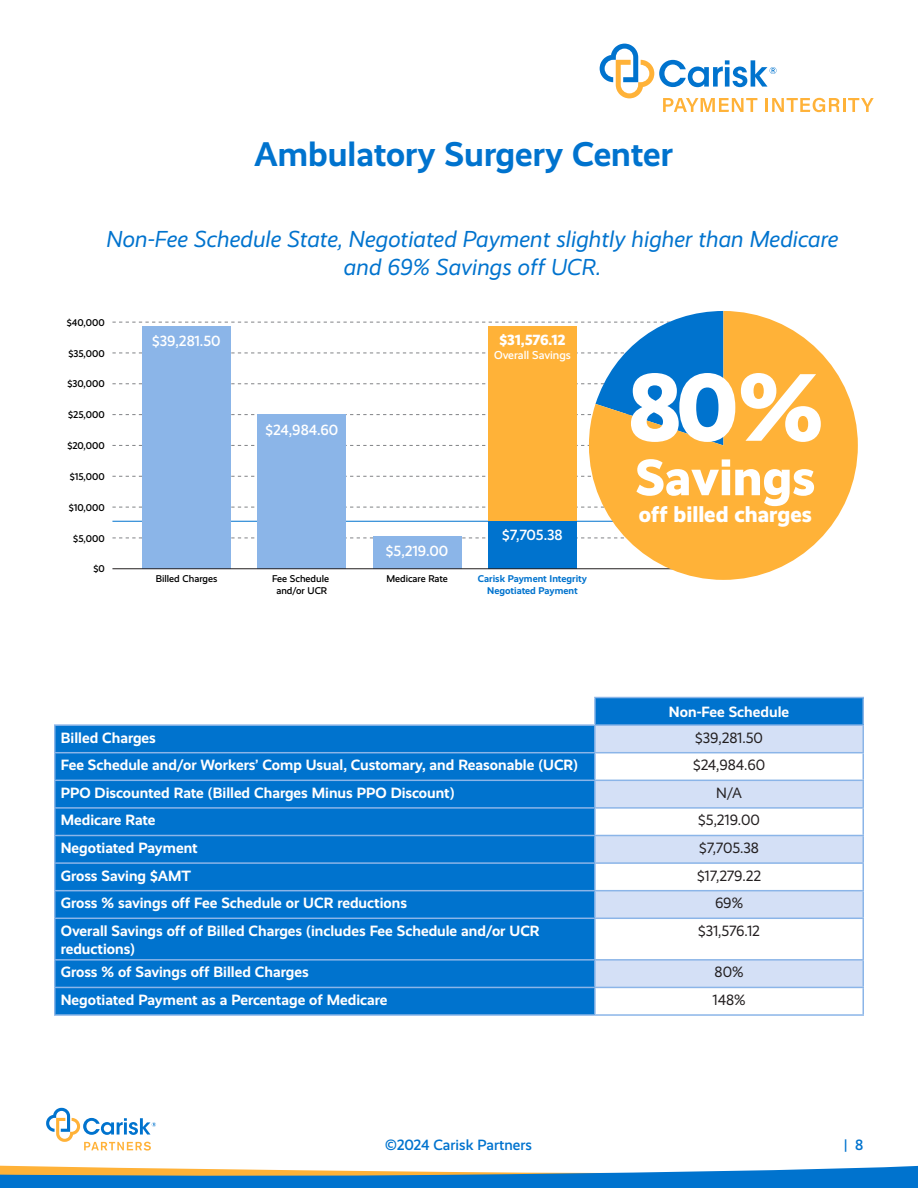
<style>
.page{position:relative;width:918px;height:1188px;background:#fff}
.page>*{position:absolute;margin:0;border:0;box-sizing:border-box;transform-origin:0 0}
.t1{font:800 96.6px "Realist";color:#fff}
.t2{font:800 51.45px "Realist";color:#fff}
.t3{font:700 34.5px "Realist";color:#0073ce}
.t4{font:italic 23.25px/27.9px "Realist";color:#0073ce;text-align:center}
.t5{font:800 22.35px "Realist";color:#fff}
.t6{font:700 15px/18px "Realist";color:#fff}
.t7{font:15px "Realist";letter-spacing:-.005em;color:#231f20}
.t8{font:500 15px "Realist";color:#0073ce}
.t9{font:500 14.85px "Realist";color:#fff}
.t10{font:800 14.85px "Realist";letter-spacing:-.015em;color:#fff}
.t11{font:500 11.55px "Realist";color:#fff}
.t12{font:500 9.9px/11.9px "Realist";color:#000;text-align:center}
.t13{font:700 9.9px/11.9px "Realist";color:#0073ce;text-align:center}
</style>
<div class="page">
<svg style="left:0;top:1165px;width:918px;height:23px"></svg>
<svg style="left:46px;top:1108px;width:110px;height:43px"></svg>
<svg style="left:600px;top:44px;width:274px;height:68px"></svg>
<div style="left:595px;top:698px;width:268px;height:27px;background:#0073ce"></div>
<div style="left:56px;top:726px;width:538px;height:288px;background:#0073ce"></div>
<svg style="left:596px;top:726px;width:266px;height:261px;fill:#d4e0f6"></svg>
<hr style="left:594px;top:697px;width:270px;height:1px;background:#8bb5e8">
<hr style="left:594px;top:698px;width:2px;height:26px;background:#8bb5e8">
<hr style="left:862px;top:698px;width:2px;height:26px;background:#8bb5e8">
<hr style="left:54px;top:724px;width:541px;height:2px;background:#8bb5e8">
<hr style="left:54px;top:726px;width:2px;height:26px;background:#8bb5e8">
<hr style="left:595px;top:724px;width:269px;height:2px;background:#8bb5e8">
<hr style="left:594px;top:726px;width:2px;height:26px;background:#8bb5e8">
<hr style="left:862px;top:726px;width:2px;height:26px;background:#8bb5e8">
<hr style="left:54px;top:752px;width:541px;height:1px;background:#8bb5e8">
<hr style="left:54px;top:753px;width:2px;height:27px;background:#8bb5e8">
<hr style="left:595px;top:752px;width:269px;height:1px;background:#8bb5e8">
<hr style="left:594px;top:753px;width:2px;height:27px;background:#8bb5e8">
<hr style="left:862px;top:753px;width:2px;height:27px;background:#8bb5e8">
<hr style="left:54px;top:780px;width:541px;height:1px;background:#8bb5e8">
<hr style="left:54px;top:781px;width:2px;height:26px;background:#8bb5e8">
<hr style="left:595px;top:780px;width:269px;height:1px;background:#8bb5e8">
<hr style="left:594px;top:781px;width:2px;height:26px;background:#8bb5e8">
<hr style="left:862px;top:781px;width:2px;height:26px;background:#8bb5e8">
<hr style="left:595px;top:807px;width:269px;height:2px;background:#8bb5e8">
<hr style="left:862px;top:809px;width:2px;height:26px;background:#8bb5e8">
<hr style="left:54px;top:836px;width:2px;height:26px;background:#8bb5e8">
<hr style="left:595px;top:835px;width:269px;height:1px;background:#8bb5e8">
<hr style="left:594px;top:836px;width:2px;height:26px;background:#8bb5e8">
<hr style="left:862px;top:836px;width:2px;height:26px;background:#8bb5e8">
<hr style="left:595px;top:862px;width:269px;height:2px;background:#8bb5e8">
<hr style="left:862px;top:864px;width:2px;height:26px;background:#8bb5e8">
<hr style="left:54px;top:891px;width:2px;height:27px;background:#8bb5e8">
<hr style="left:595px;top:890px;width:269px;height:1px;background:#8bb5e8">
<hr style="left:594px;top:891px;width:2px;height:27px;background:#8bb5e8">
<hr style="left:862px;top:891px;width:2px;height:27px;background:#8bb5e8">
<hr style="left:595px;top:918px;width:269px;height:1px;background:#8bb5e8">
<hr style="left:862px;top:919px;width:2px;height:40px;background:#8bb5e8">
<hr style="left:54px;top:961px;width:2px;height:26px;background:#8bb5e8">
<hr style="left:595px;top:959px;width:269px;height:2px;background:#8bb5e8">
<hr style="left:594px;top:961px;width:2px;height:26px;background:#8bb5e8">
<hr style="left:862px;top:961px;width:2px;height:26px;background:#8bb5e8">
<hr style="left:595px;top:987px;width:269px;height:1px;background:#8bb5e8">
<hr style="left:862px;top:988px;width:2px;height:26px;background:#8bb5e8">
<hr style="left:595px;top:1014px;width:269px;height:2px;background:#8bb5e8">
<hr style="left:54px;top:807px;width:541px;height:2px;background:#8bb5e8">
<hr style="left:54px;top:809px;width:2px;height:26px;background:#8bb5e8">
<hr style="left:594px;top:809px;width:2px;height:26px;background:#8bb5e8">
<hr style="left:54px;top:835px;width:541px;height:1px;background:#8bb5e8">
<hr style="left:54px;top:862px;width:541px;height:2px;background:#8bb5e8">
<hr style="left:54px;top:864px;width:2px;height:26px;background:#8bb5e8">
<hr style="left:594px;top:864px;width:2px;height:26px;background:#8bb5e8">
<hr style="left:54px;top:890px;width:541px;height:1px;background:#8bb5e8">
<hr style="left:54px;top:918px;width:541px;height:1px;background:#8bb5e8">
<hr style="left:54px;top:919px;width:2px;height:40px;background:#8bb5e8">
<hr style="left:594px;top:919px;width:2px;height:40px;background:#8bb5e8">
<hr style="left:54px;top:959px;width:541px;height:2px;background:#8bb5e8">
<hr style="left:54px;top:987px;width:541px;height:1px;background:#8bb5e8">
<hr style="left:54px;top:988px;width:2px;height:26px;background:#8bb5e8">
<hr style="left:594px;top:988px;width:2px;height:26px;background:#8bb5e8">
<hr style="left:54px;top:1014px;width:541px;height:2px;background:#8bb5e8">
<hr style="left:112px;top:521px;width:599px;height:1px;background:#0073ce">
<svg style="left:112px;top:538px;width:477px;height:1px"></svg>
<svg style="left:112px;top:507px;width:477px;height:1px"></svg>
<svg style="left:112px;top:476px;width:477px;height:1px"></svg>
<div style="left:488px;top:327px;width:89px;height:242px;background:#ffb238"></div>
<div style="left:488px;top:521px;width:89px;height:48px;background:#0073ce"></div>
<div style="left:373px;top:537px;width:89px;height:32px;background:#8bb5e8"></div>
<div style="left:257px;top:415px;width:89px;height:154px;background:#8bb5e8"></div>
<div style="left:142px;top:327px;width:89px;height:242px;background:#8bb5e8"></div>
<hr style="left:112px;top:568px;width:599px;height:1px;background:#231f20">
<svg style="left:112px;top:321px;width:477px;height:125px"></svg>
<svg style="left:589px;top:311px;width:269px;height:269px;fill:#ffb238"></svg>
<p class="t3" style="left:254px;top:134px;width:420px">Ambulatory Surgery Center</p>
<p class="t4" style="left:106px;top:225px;width:733px">Non-Fee Schedule State, Negotiated Payment slightly higher than Medicare and 69% Savings off UCR.</p>
<p class="t12" style="left:67px;top:317px;width:39px">$40,000</p>
<p class="t12" style="left:68px;top:347px;width:38px">$35,000</p>
<p class="t12" style="left:68px;top:378px;width:39px">$30,000</p>
<p class="t12" style="left:68px;top:409px;width:38px">$25,000</p>
<p class="t12" style="left:67px;top:440px;width:39px">$20,000</p>
<p class="t12" style="left:70px;top:471px;width:37px">$15,000</p>
<p class="t12" style="left:69px;top:502px;width:37px">$10,000</p>
<p class="t12" style="left:73px;top:532px;width:33px">$5,000</p>
<p class="t12" style="left:93px;top:563px;width:13px">$0</p>
<p class="t9" style="left:152px;top:332px;width:70px">$39,281.50</p>
<p class="t9" style="left:266px;top:421px;width:74px">$24,984.60</p>
<p class="t10" style="left:499px;top:331px;width:68px">$31,576.12</p>
<p class="t11" style="left:494px;top:348px;width:78px">Overall Savings</p>
<p class="t9" style="left:386px;top:542px;width:64px">$5,219.00</p>
<p class="t9" style="left:502px;top:527px;width:62px">$7,705.38</p>
<p class="t12" style="left:156px;top:573px;width:63px">Billed Charges</p>
<p class="t12" style="left:272px;top:573px;width:59px">Fee Schedule and/or UCR</p>
<p class="t12" style="left:386px;top:573px;width:63px">Medicare Rate</p>
<p class="t13" style="left:478px;top:573px;width:111px">Carisk Payment Integrity<br>Negotiated Payment</p>
<p class="t1" style="left:628px;top:350px;width:196px">80%</p>
<p class="t2" style="left:635px;top:447px;width:181px">Savings</p>
<p class="t5" style="left:639px;top:501px;width:175px">off billed charges</p>
<p class="t6" style="left:669px;top:703px;width:122px">Non-Fee Schedule</p>
<p class="t6" style="left:61px;top:729px;width:97px">Billed Charges</p>
<p class="t7" style="left:695px;top:729px;width:69px">$39,281.50</p>
<p class="t6" style="left:61px;top:756px;width:519px">Fee Schedule and/or Workers’ Comp Usual, Customary, and Reasonable (UCR)</p>
<p class="t7" style="left:693px;top:757px;width:74px">$24,984.60</p>
<p class="t6" style="left:61px;top:784px;width:395px">PPO Discounted Rate (Billed Charges Minus PPO Discount)</p>
<p class="t7" style="left:716px;top:784px;width:27px">N/A</p>
<p class="t6" style="left:61px;top:811px;width:96px">Medicare Rate</p>
<p class="t7" style="left:698px;top:812px;width:63px">$5,219.00</p>
<p class="t6" style="left:61px;top:839px;width:138px">Negotiated Payment</p>
<p class="t7" style="left:699px;top:839px;width:61px">$7,705.38</p>
<p class="t6" style="left:61px;top:867px;width:132px">Gross Saving $AMT</p>
<p class="t7" style="left:697px;top:867px;width:66px">$17,279.22</p>
<p class="t6" style="left:61px;top:894px;width:348px">Gross % savings off Fee Schedule or UCR reductions</p>
<p class="t7" style="left:715px;top:895px;width:30px">69%</p>
<p class="t6" style="left:61px;top:922px;width:481px">Overall Savings off of Billed Charges (includes Fee Schedule and/or UCR reductions)</p>
<p class="t7" style="left:698px;top:922px;width:63px">$31,576.12</p>
<p class="t6" style="left:61px;top:963px;width:249px">Gross % of Savings off Billed Charges</p>
<p class="t7" style="left:715px;top:964px;width:30px">80%</p>
<p class="t6" style="left:61px;top:991px;width:328px">Negotiated Payment as a Percentage of Medicare</p>
<p class="t7" style="left:713px;top:991px;width:35px">148%</p>
<p class="t8" style="left:385px;top:1136px;width:148px">©2024 Carisk Partners</p>
<p class="t8" style="left:844px;top:1136px;width:21px">| 8</p>
</div>
